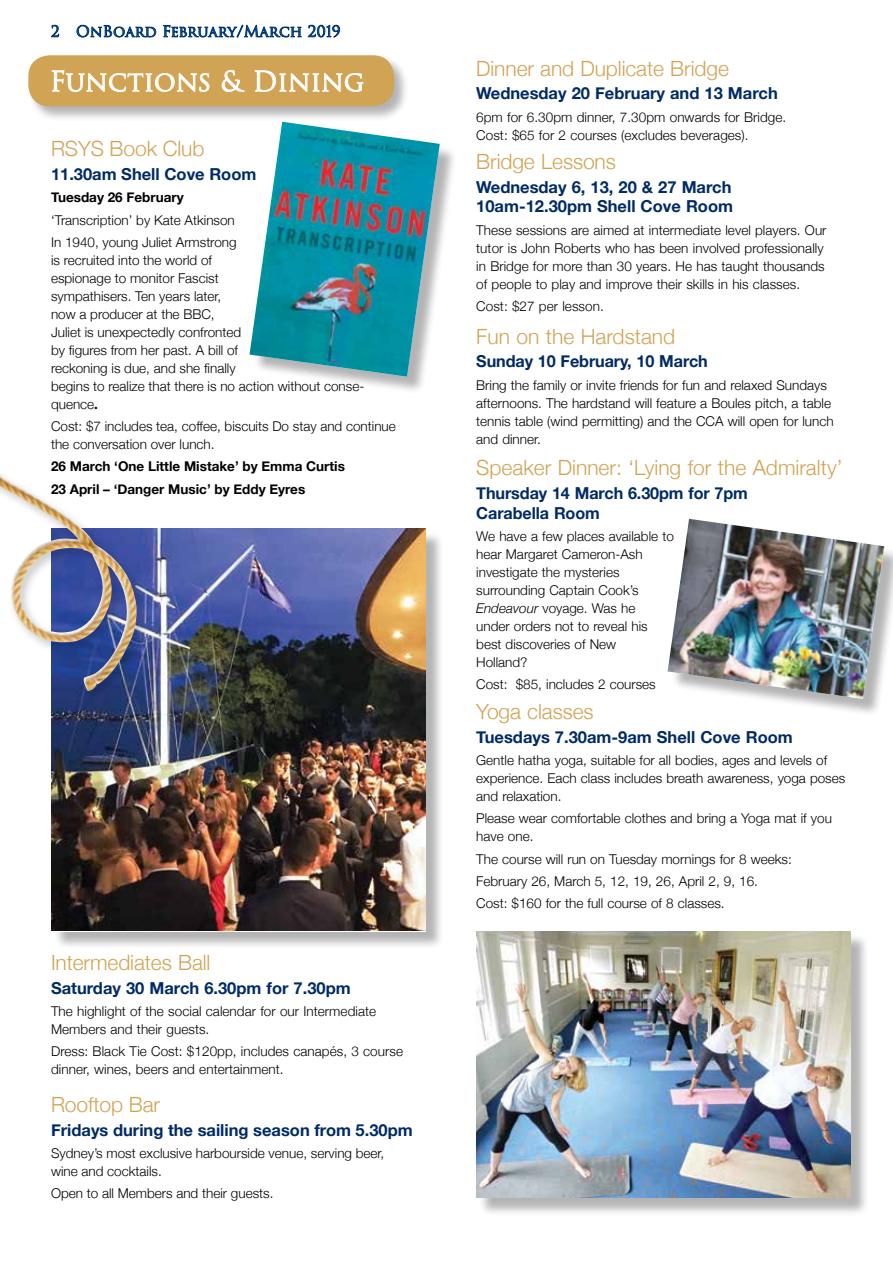
<style>
.page{position:relative;width:893px;height:1263px;background:#fff}
.page>*{position:absolute;margin:0;border:0;box-sizing:border-box;transform-origin:0 0}
.t1{font:27px "Trajan Pro 3";color:#fff}
.t2{font:300 21px "Helvetica Neue";letter-spacing:-.005em;color:#d1a354}
.t3{font:700 16.5px/19.5px "Helvetica Neue";color:#002b64}
.t4{font:15px "Trajan Pro 3";letter-spacing:.005em;color:#004789}
.t5{font:300 13.5px/18px "Helvetica Neue";color:#000}
.t6{font:700 13.5px/22.2px "Helvetica Neue";color:#000}
.s1{font-weight:700}
.s2{font-style:italic}
</style>
<div class="page">
<svg style="left:51px;top:25px;width:8px;height:12px"></svg>
<svg style="left:76px;top:25px;width:80px;height:13px"></svg>
<svg style="left:163px;top:25px;width:139px;height:13px"></svg>
<svg style="left:308px;top:25px;width:32px;height:12px"></svg>
<div style="left:28px;top:55px;width:381px;height:67px;background:#000;opacity:.3"></div>
<div style="left:28px;top:55px;width:366px;height:51px;background:#d1a354;border-radius:21px"></div>
<svg style="left:52px;top:70px;width:157px;height:22px"></svg>
<svg style="left:222px;top:70px;width:23px;height:22px"></svg>
<svg style="left:255px;top:70px;width:108px;height:22px"></svg>
<div style="left:252px;top:125px;width:206px;height:270px;background:#000;opacity:.3"></div>
<img style="left:249px;top:122px;width:191px;height:255px">
<div style="left:670px;top:522px;width:223px;height:195px;background:#000;opacity:.3"></div>
<img style="left:668px;top:519px;width:216px;height:180px">
<div style="left:53px;top:531px;width:391px;height:419px;background:#000;opacity:.3"></div>
<img style="left:51px;top:529px;width:374px;height:402px">
<div style="left:478px;top:933px;width:391px;height:283px;background:#000;opacity:.3"></div>
<img style="left:476px;top:931px;width:374px;height:267px">
<div style="left:0;top:465px;width:149px;height:238px;background:#000;opacity:.2"></div>
<img style="left:0;top:476px;width:138px;height:215px">
<p class="t4" style="left:51px;top:21px;width:291px">2 OnBoard February/March 2019</p>
<h1 class="t1" style="left:50px;top:63px;width:316px">Functions &amp; Dining</h1>
<h2 class="t2" style="left:51px;top:136px;width:155px">RSYS Book Club</h2>
<p class="t3" style="left:51px;top:164px;width:207px">11.30am Shell Cove Room</p>
<p class="t6" style="left:51px;top:186px;width:134px">Tuesday 26 February</p>
<p class="t5" style="left:51px;top:208px;width:187px;line-height:22.2px">‘Transcription’ by Kate Atkinson<br>In 1940, young Juliet Armstrong</p>
<p class="t5" style="left:51px;top:251px;width:315px">is recruited into the world of<br>espionage to monitor Fascist<br>sympathisers. Ten years later,<br>now a producer at the BBC,<br>Juliet is unexpectedly confronted<br>by figures from her past. A bill of<br>reckoning is due, and she finally<br>begins to realize that there is no action without conse&shy;quence<span class="s1">.</span></p>
<p class="t5" style="left:51px;top:417px;width:346px">Cost: $7 includes tea, coffee, biscuits Do stay and continue the conversation over lunch.</p>
<p class="t6" style="left:51px;top:455px;width:295px">26 March ‘One Little Mistake’ by Emma Curtis<br>23 April – ‘Danger Music’ by Eddy Eyres</p>
<h2 class="t2" style="left:51px;top:950px;width:161px">Intermediates Ball</h2>
<p class="t3" style="left:51px;top:978px;width:301px">Saturday 30 March 6.30pm for 7.30pm</p>
<p class="t5" style="left:51px;top:1002px;width:327px">The highlight of the social calendar for our Intermediate<br>Members and their guests.</p>
<p class="t5" style="left:51px;top:1042px;width:353px">Dress: Black Tie Cost: $120pp, includes canapés, 3 course dinner, wines, beers and entertainment.</p>
<h2 class="t2" style="left:51px;top:1091px;width:111px">Rooftop Bar</h2>
<p class="t3" style="left:51px;top:1119px;width:363px">Fridays during the sailing season from 5.30pm</p>
<p class="t5" style="left:51px;top:1144px;width:335px">Sydney’s most exclusive harbourside venue, serving beer, wine and cocktails.</p>
<p class="t5" style="left:51px;top:1184px;width:224px">Open to all Members and their guests.</p>
<h2 class="t2" style="left:476px;top:55px;width:254px">Dinner and Duplicate Bridge</h2>
<p class="t3" style="left:476px;top:83px;width:303px">Wednesday 20 February and 13 March</p>
<p class="t5" style="left:476px;top:107px;width:312px">6pm for 6.30pm dinner, 7.30pm onwards for Bridge.<br>Cost: $65 for 2 courses (excludes beverages).</p>
<h2 class="t2" style="left:476px;top:149px;width:141px">Bridge Lessons</h2>
<p class="t3" style="left:476px;top:177px;width:258px">Wednesday 6, 13, 20 &amp; 27 March<br>10am-12.30pm Shell Cove Room</p>
<p class="t5" style="left:476px;top:221px;width:352px">These sessions are aimed at intermediate level players. Our tutor is John Roberts who has been involved professionally in Bridge for more than 30 years. He has taught thousands of people to play and improve their skills in his classes.</p>
<p class="t5" style="left:476px;top:297px;width:129px">Cost: $27 per lesson.</p>
<h2 class="t2" style="left:476px;top:323px;width:200px">Fun on the Hardstand</h2>
<p class="t3" style="left:476px;top:351px;width:233px">Sunday 10 February, 10 March</p>
<p class="t5" style="left:476px;top:375px;width:359px">Bring the family or invite friends for fun and relaxed Sundays afternoons. The hardstand will feature a Boules pitch, a table tennis table (wind permitting) and the CCA will open for lunch and dinner.</p>
<h2 class="t2" style="left:476px;top:455px;width:368px">Speaker Dinner: ‘Lying for the Admiralty’</h2>
<p class="t3" style="left:476px;top:483px;width:273px">Thursday 14 March 6.30pm for 7pm<br>Carabella Room</p>
<p class="t5" style="left:476px;top:527px;width:199px">We have a few places available to hear Margaret Cameron-Ash investigate the mysteries surrounding Captain Cook’s<br><span class="s2">Endeavour</span> voyage. Was he<br>under orders not to reveal his best discoveries of New<br>Holland?</p>
<p class="t5" style="left:476px;top:675px;width:181px">Cost: $85, includes 2 courses</p>
<h2 class="t2" style="left:476px;top:699px;width:119px">Yoga classes</h2>
<p class="t3" style="left:476px;top:727px;width:318px">Tuesdays 7.30am-9am Shell Cove Room</p>
<p class="t5" style="left:476px;top:751px;width:371px">Gentle hatha yoga, suitable for all bodies, ages and levels of experience. Each class includes breath awareness, yoga poses and relaxation.</p>
<p class="t5" style="left:476px;top:809px;width:357px">Please wear comfortable clothes and bring a Yoga mat if you have one.</p>
<p class="t5" style="left:476px;top:847px;width:317px;line-height:22.2px">The course will run on Tuesday mornings for 8 weeks:<br>February 26, March 5, 12, 19, 26, April 2, 9, 16.<br>Cost: $160 for the full course of 8 classes.</p>
</div>
